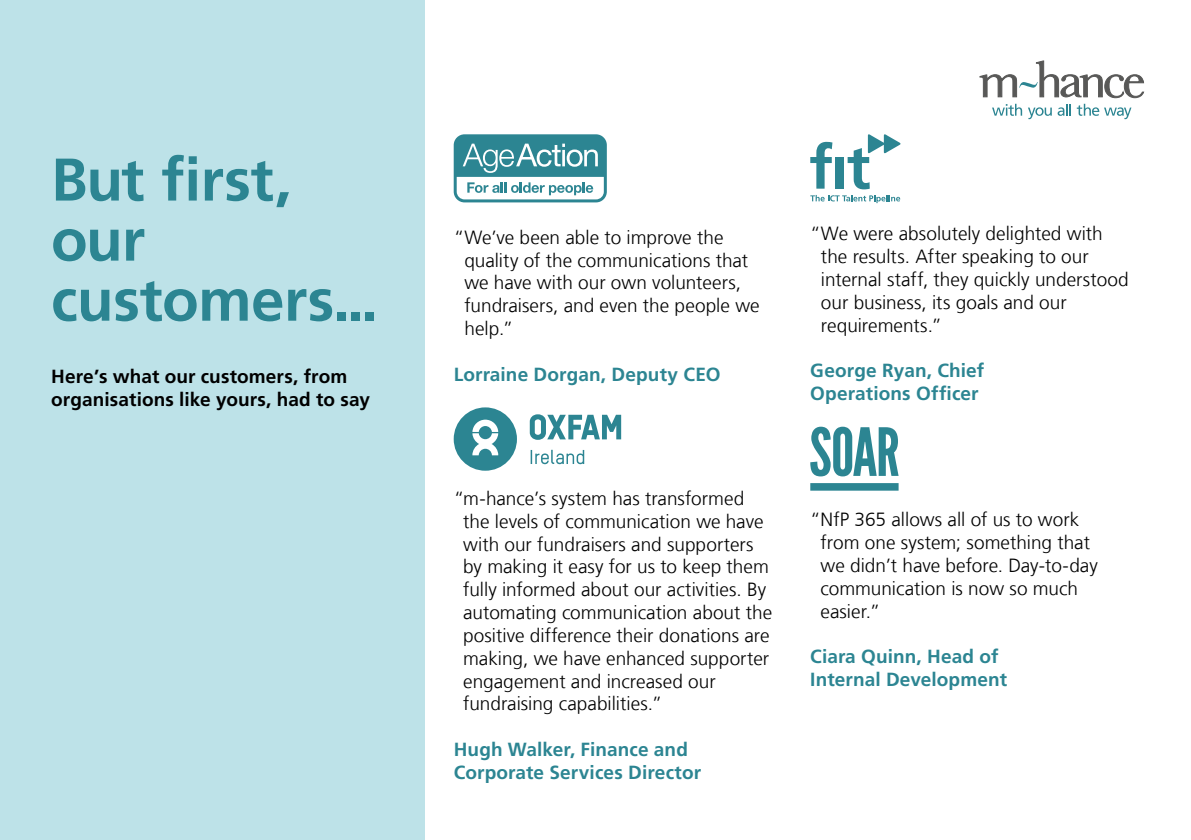
<style>
.page{position:relative;width:1191px;height:840px;background:#fff}
.page>*{position:absolute;margin:0;border:0;box-sizing:border-box;transform-origin:0 0}
.t1{font:700 60px/60px "Frutiger LT Com";letter-spacing:-.01em;color:#2c8592}
.t2{font:300 19px/22.8px "Frutiger LT Com";color:#000}
.t3{font:700 19px/22.8px "Frutiger LT Com";letter-spacing:.005em;color:#2c8592}
.t4{font:700 19px/22.8px "Frutiger LT Com";letter-spacing:.005em;color:#000}
</style>
<div class="page">
<div style="left:0;top:0;width:424px;height:839px;background:#bde2e8"></div>
<svg style="left:992px;top:104px;width:30px;height:12px"></svg>
<svg style="left:1028px;top:107px;width:23px;height:12px"></svg>
<svg style="left:1057px;top:104px;width:13px;height:12px"></svg>
<svg style="left:1076px;top:104px;width:55px;height:15px"></svg>
<svg style="left:979px;top:60px;width:165px;height:38px"></svg>
<svg style="left:454px;top:134px;width:153px;height:68px"></svg>
<svg style="left:454px;top:407px;width:167px;height:63px"></svg>
<svg style="left:810px;top:142px;width:22px;height:46px"></svg>
<div style="left:835px;top:157px;width:8px;height:31px;background:#2c8592"></div>
<svg style="left:847px;top:134px;width:53px;height:55px"></svg>
<svg style="left:810px;top:195px;width:90px;height:8px"></svg>
<svg style="left:810px;top:426px;width:88px;height:64px"></svg>
<h1 class="t1" style="left:51px;top:149px;width:329px">But first, our customers...</h1>
<p class="t4" style="left:51px;top:365px;width:320px">Here’s what our customers, from organisations like yours, had to say</p>
<p class="t2" style="left:464px;top:225px;width:297px;text-indent:-11px">“We’ve been able to improve the quality of the communications that we have with our own volunteers, fundraisers, and even the people we help.”</p>
<p class="t3" style="left:454px;top:362px;width:268px">Lorraine Dorgan, Deputy CEO</p>
<p class="t2" style="left:463px;top:486px;width:311px;text-indent:-9px">“m-hance’s system has transformed the levels of communication we have with our fundraisers and supporters by making it easy for us to keep them fully informed about our activities. By automating communication about the positive difference their donations are making, we have enhanced supporter engagement and increased our fundraising capabilities.”</p>
<p class="t3" style="left:454px;top:737px;width:249px">Hugh Walker, Finance and<br>Corporate Services Director</p>
<p class="t2" style="left:821px;top:222px;width:309px;text-indent:-11px">“We were absolutely delighted with the results. After speaking to our internal staff, they quickly understood our business, its goals and our requirements.”</p>
<p class="t3" style="left:810px;top:359px;width:175px">George Ryan, Chief<br>Operations Officer</p>
<p class="t2" style="left:820px;top:508px;width:279px;text-indent:-10px">“NfP 365 allows all of us to work from one system; something that we didn’t have before. Day-to-day communication is now so much easier.”</p>
<p class="t3" style="left:810px;top:644px;width:198px">Ciara Quinn, Head of<br>Internal Development</p>
</div>
